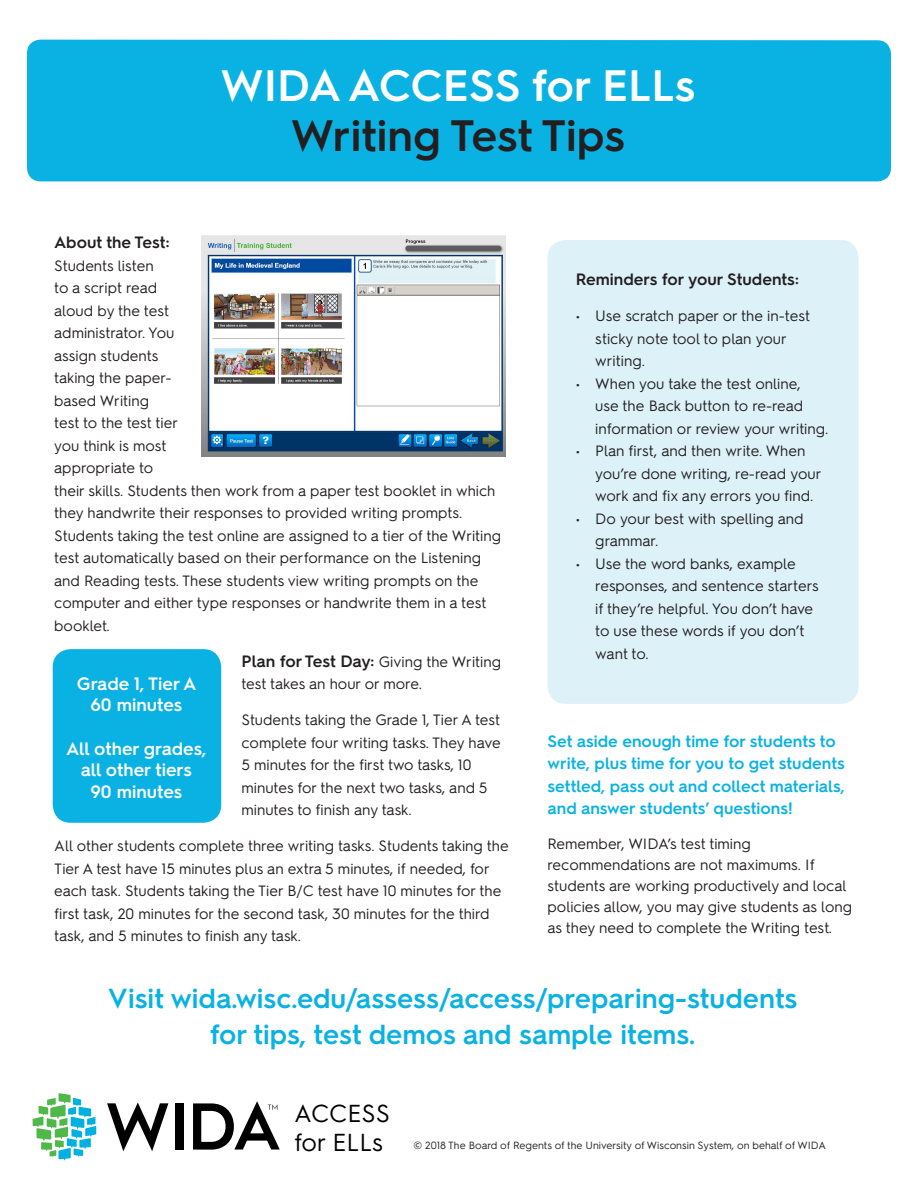
<style>
.page{position:relative;width:918px;height:1188px;background:#fff}
.page>*{position:absolute;margin:0;border:0;box-sizing:border-box;transform-origin:0 0}
.t1{font:600 44.1px "Hurme Geometric Sans 2";color:#fff}
.t2{font:600 44.1px "Hurme Geometric Sans 2";color:#231f20}
.t3{font:600 27.6px "Hurme Geometric Sans 2";color:#09b2e2}
.t4{font:24.6px/29px "Hurme Geometric Sans 2";color:#000}
.Green_banner-Headlin{font:600 18px "Hurme Geometric Sans 2";color:#fff}
.t5{font:600 16.5px/22.5px "Hurme Geometric Sans 2";color:#09b2e2}
.t6{font:600 16.5px "Hurme Geometric Sans 2";color:#231f20}
.Body_text{font:15px/22.5px "Hurme Geometric Sans 2";color:#231f20}
.Copyright_line{font:10.5px "Hurme Geometric Sans 2";color:#231f20}
.s1{font-weight:600;font-size:16.5px}
</style>
<div class="page">
<div style="left:27px;top:40px;width:864px;height:141px;background:#09b2e2"></div>
<svg style="left:107px;top:1102px;width:61px;height:49px"></svg>
<div style="left:176px;top:1103px;width:8px;height:47px;background:#000"></div>
<svg style="left:193px;top:1101px;width:87px;height:49px"></svg>
<svg style="left:33px;top:1093px;width:63px;height:68px"></svg>
<div style="left:548px;top:240px;width:311px;height:464px;background:#ddf1f9;border-radius:18px"></div>
<img style="left:202px;top:235px;width:304px;height:221px">
<div style="left:53px;top:649px;width:168px;height:174px;background:#09b2e2;border-radius:18px"></div>
<h1 class="t1" style="left:220px;top:54px;width:476px">WIDA ACCESS for ELLs</h1>
<h1 class="t2" style="left:291px;top:104px;width:336px">Writing Test Tips</h1>
<h4 class="t6" style="left:54px;top:231px;width:117px">About the Test:</h4>
<h4 class="Body_text" style="left:54px;top:253px;width:448px">Students listen<br>to a script read<br>aloud by the test<br>administrator. You<br>assign students<br>taking the paper-<br>based Writing<br>test to the test tier<br>you think is most<br>appropriate to<br>their skills. Students then work from a paper test booklet in which they handwrite their responses to provided writing prompts.<br>Students taking the test online are assigned to a tier of the Writing test automatically based on their performance on the Listening and Reading tests. These students view writing prompts on the computer and either type responses or handwrite them in a test booklet.</h4>
<h4 class="Body_text" style="left:241px;top:649px;width:261px"><span class="s1">Plan for Test Day:</span> Giving the Writing test takes an hour or more.</h4>
<p class="Body_text" style="left:241px;top:708px;width:261px">Students taking the Grade 1, Tier A test complete four writing tasks. They have 5 minutes for the first two tasks, 10 minutes for the next two tasks, and 5 minutes to finish any task.</p>
<p class="Body_text" style="left:54px;top:834px;width:456px">All other students complete three writing tasks. Students taking the Tier A test have 15 minutes plus an extra 5 minutes, if needed, for each task. Students taking the Tier B/C test have 10 minutes for the first task, 20 minutes for the second task, 30 minutes for the third task, and 5 minutes to finish any task.</p>
<p class="Green_banner-Headlin" style="left:77px;top:671px;width:121px">Grade 1, Tier A</p>
<p class="Green_banner-Headlin" style="left:90px;top:692px;width:93px">60 minutes</p>
<p class="Green_banner-Headlin" style="left:66px;top:736px;width:142px">All other grades,</p>
<p class="Green_banner-Headlin" style="left:81px;top:757px;width:113px">all other tiers</p>
<p class="Green_banner-Headlin" style="left:90px;top:779px;width:93px">90 minutes</p>
<h4 class="t6" style="left:576px;top:268px;width:224px">Reminders for your Students:</h4>
<p class="Body_text" style="left:595px;top:304px;width:216px;text-indent:-20px">• Use scratch paper or the in-test sticky note tool to plan your writing.</p>
<p class="Body_text" style="left:595px;top:371px;width:235px;text-indent:-20px">• When you take the test online,<br>use the Back button to re-read information or review your writing.</p>
<p class="Body_text" style="left:595px;top:439px;width:228px;text-indent:-20px">• Plan first, and then write. When you’re done writing, re-read your work and fix any errors you find.</p>
<p class="Body_text" style="left:595px;top:506px;width:210px;text-indent:-20px">• Do your best with spelling and grammar.</p>
<p class="Body_text" style="left:595px;top:551px;width:225px;text-indent:-20px">• Use the word banks, example responses, and sentence starters if they’re helpful. You don’t have to use these words if you don’t want to.</p>
<h4 class="t5" style="left:548px;top:729px;width:299px">Set aside enough time for students to write, plus time for you to get students settled, pass out and collect materials, and answer students’ questions!</h4>
<p class="Body_text" style="left:548px;top:832px;width:306px;line-height:21px">Remember, WIDA’s test timing recommendations are not maximums. If students are working productively and local policies allow, you may give students as long as they need to complete the Writing test.</p>
<h4 class="t3" style="left:108px;top:979px;width:691px">Visit wida.wisc.edu/assess/access/preparing-students</h4>
<h4 class="t3" style="left:210px;top:1015px;width:487px">for tips, test demos and sample items.</h4>
<p class="t4" style="left:294px;top:1097px;width:97px">ACCESS for ELLs</p>
<p class="Copyright_line" style="left:414px;top:1138px;width:414px">© 2018 The Board of Regents of the University of Wisconsin System, on behalf of WIDA</p>
</div>
